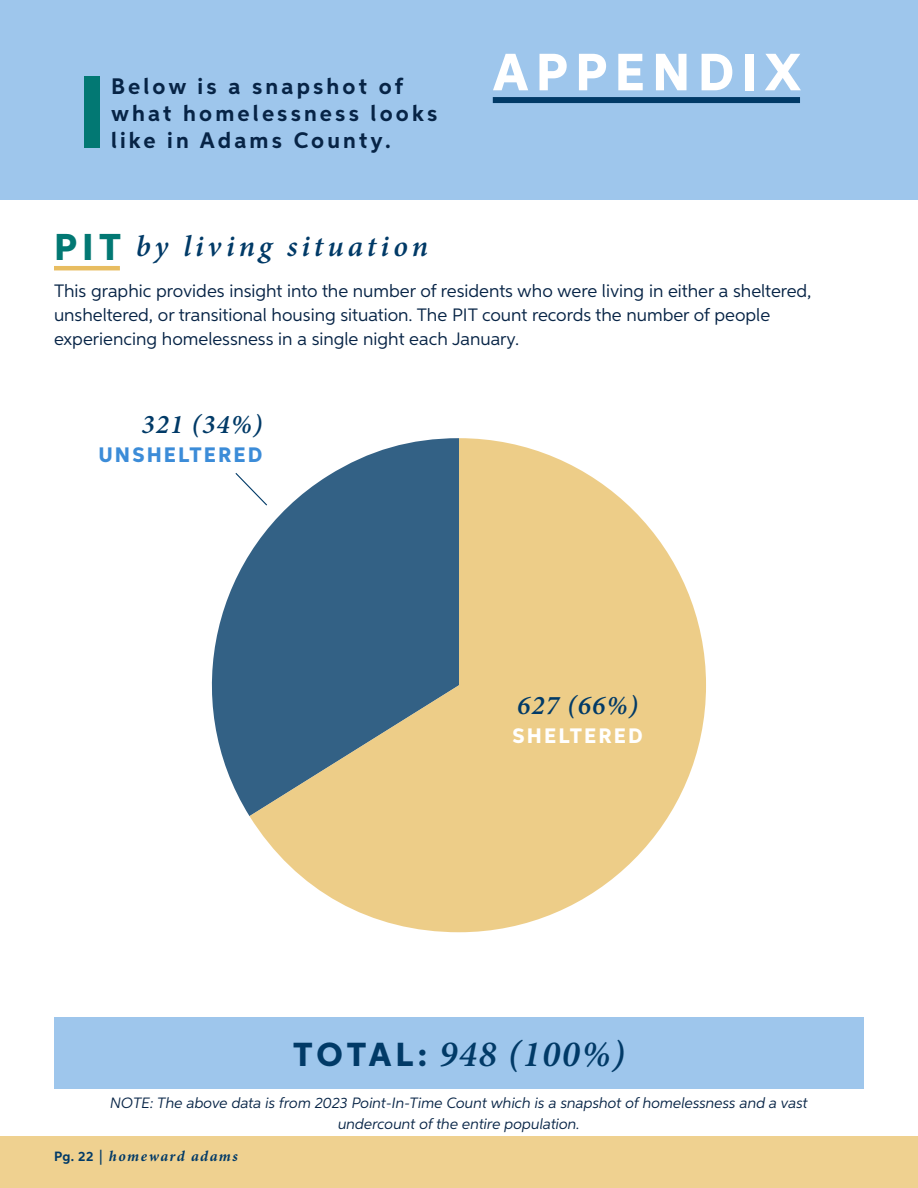
<style>
.page{position:relative;width:918px;height:1188px;background:#fff}
.page>*{position:absolute;margin:0;border:0;box-sizing:border-box;transform-origin:0 0}
.Lage_Headers{font:800 52.5px "Aspira";letter-spacing:.14em;color:#fff}
.Small_Headers{font:800 37.5px "Aspira";color:#027873}
.t1{font:italic 600 37.2px "Minion Pro";letter-spacing:.04em;color:#013a67}
.t2{font:italic 600 30px "Minion Pro";letter-spacing:.13em;color:#013a67}
.Pie_Chart_numbers{font:italic 600 27px "Minion Pro";letter-spacing:.04em;color:#013a67}
.t3{font:700 22.5px/27px "Aspira";letter-spacing:.14em;color:#072446}
.Pie_Chart_body_copy{font:800 21px "Aspira";letter-spacing:.1em;color:#3c8cd8}
.Pie_Chart_body_copy-2{font:800 21px "Aspira";letter-spacing:.1em;color:#fff}
.Pg__5_-_Body_Copy{font:18px/24px "Aspira";color:#072446}
.Pg__5_-_Body_Copy-2{font:italic 15px/21px "Aspira";color:#072446;text-align:center}
.Footer_copy_-_name{font:italic 700 15px "Minion Pro";letter-spacing:.095em;color:#013a67}
.s1{font-family:"Aspira";font-weight:800;font-style:normal;font-size:33.45px}
.s2{font-family:"Aspira";font-style:normal;font-size:13.5px}
</style>
<div class="page">
<hr style="left:54px;top:266px;width:66px;height:4px;background:#e8bd61">
<svg style="left:212px;top:555px;width:37px;height:260px;fill:#336185"></svg>
<svg style="left:249px;top:438px;width:457px;height:494px;fill:#edcd88"></svg>
<div style="left:54px;top:1017px;width:810px;height:72px;background:#9ec6ec"></div>
<svg style="left:235px;top:472px;width:33px;height:35px"></svg>
<div style="left:0;top:1136px;width:918px;height:52px;background:#efd190"></div>
<div style="left:0;top:0;width:918px;height:200px;background:#9ec6ec"></div>
<div style="left:493px;top:97px;width:307px;height:6px;background:#013a67"></div>
<div style="left:84px;top:76px;width:15px;height:72px;background:#027873"></div>
<p class="t3" style="left:111px;top:73px;width:294px">Below is a snapshot of</p>
<p class="t3" style="left:111px;top:100px;width:328px">what homelessness looks like in Adams County.</p>
<p class="Lage_Headers" style="left:493px;top:40px;width:309px">APPENDIX</p>
<p class="Small_Headers" style="left:54px;top:224px;width:68px">PIT</p>
<p class="t2" style="left:136px;top:226px;width:294px">by living situation</p>
<p class="Pg__5_-_Body_Copy" style="left:54px;top:278px;width:759px">This graphic provides insight into the number of residents who were living in either a sheltered, unsheltered, or transitional housing situation. The PIT count records the number of people experiencing homelessness in a single night each January.</p>
<p class="Pie_Chart_numbers" style="left:142px;top:406px;width:122px">321 (34%)</p>
<p class="Pie_Chart_body_copy" style="left:98px;top:442px;width:165px">UNSHELTERED</p>
<p class="Pie_Chart_numbers" style="left:517px;top:686px;width:122px">627 (66%)</p>
<p class="Pie_Chart_body_copy-2" style="left:513px;top:723px;width:131px">SHELTERED</p>
<p class="t1" style="left:293px;top:1028px;width:333px"><span class="s1">TOTAL:</span> 948 (100%)</p>
<p class="Pg__5_-_Body_Copy-2" style="left:110px;top:1092px;width:699px">NOTE: The above data is from 2023 Point-In-Time Count which is a snapshot of homelessness and a vast undercount of the entire population.</p>
<p class="Footer_copy_-_name" style="left:54px;top:1147px;width:185px"><span class="s2">Pg. 22</span> | homeward adams</p>
</div>
